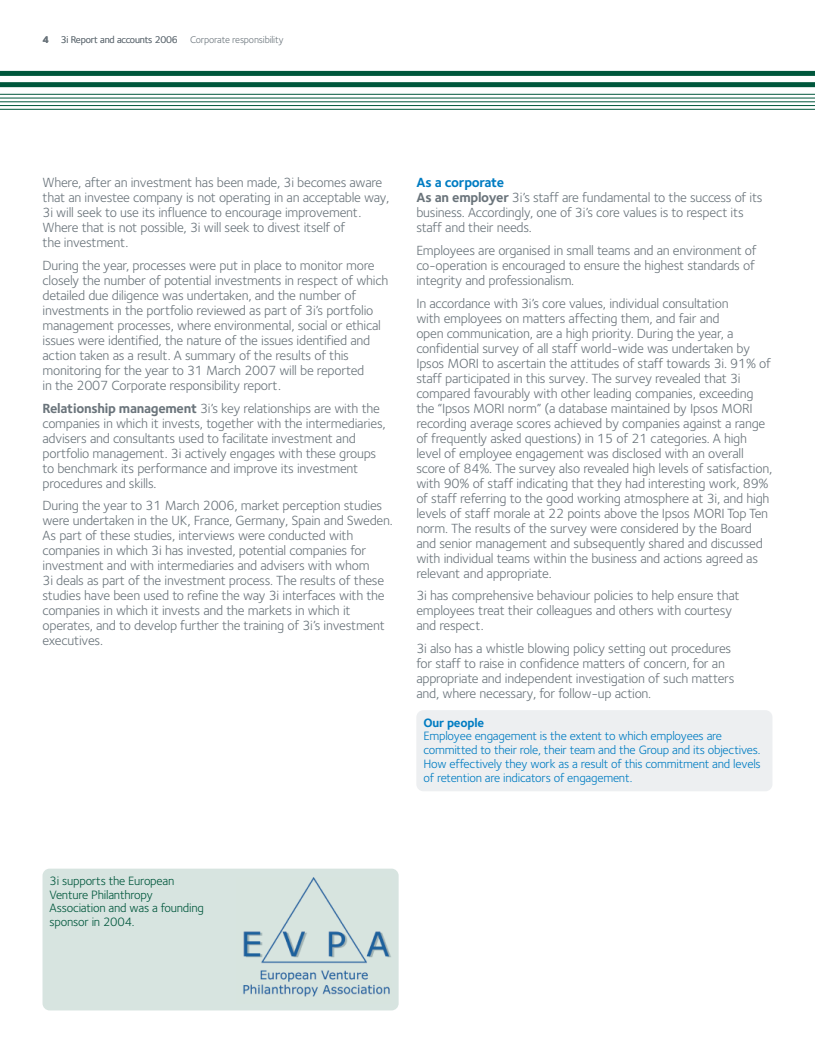
<style>
.page{position:relative;width:815px;height:1053px;background:#fff}
.page>*{position:absolute;margin:0;border:0;box-sizing:border-box;transform-origin:0 0}
.t1{font:13.75px/15px "Foundry Sterling";letter-spacing:-.02em;color:#6a747b}
.t2{font:12.5px/13.8px "Foundry Sterling";letter-spacing:-.02em;color:#007cc2}
.t3{font:12.5px/13.8px "Foundry Sterling";letter-spacing:-.02em;color:#00573c}
.t4{font:700 12.5px "Foundry Sterling";letter-spacing:-.02em;color:#007cc2}
.t5{font:10px "Foundry Sterling";letter-spacing:-.02em;color:#6a747b}
.t6{font:700 10px "Foundry Sterling";color:#6a747b}
.s1{font-weight:700}
.s2{font-weight:700;color:#007cc2}
</style>
<div class="page">
<div style="left:0;top:71px;width:815px;height:5px;background:#00573c"></div>
<div style="left:0;top:82px;width:815px;height:5px;background:#00573c"></div>
<hr style="left:0;top:94px;width:815px;height:1px;background:#00573c">
<hr style="left:0;top:98px;width:815px;height:1px;background:#00573c">
<hr style="left:0;top:101px;width:815px;height:1px;background:#00573c">
<hr style="left:0;top:105px;width:815px;height:1px;background:#00573c">
<hr style="left:0;top:109px;width:815px;height:1px;background:#00573c">
<div style="left:43px;top:868px;width:356px;height:142px;background:#d7e4e0;border-radius:7px"></div>
<img style="left:243px;top:877px;width:148px;height:120px">
<div style="left:416px;top:710px;width:356px;height:81px;background:#edeff1;border-radius:7px"></div>
<p class="t6" style="left:43px;top:36px;width:8px">4</p>
<p class="t5" style="left:61px;top:36px;width:224px">3i Report and accounts 2006 Corporate responsibility</p>
<p class="t1" style="left:43px;top:176px;width:348px">Where, after an investment has been made, 3i becomes aware that an investee company is not operating in an acceptable way, 3i will seek to use its influence to encourage improvement.<br>Where that is not possible, 3i will seek to divest itself of<br>the investment.</p>
<p class="t1" style="left:43px;top:259px;width:347px">During the year, processes were put in place to monitor more closely the number of potential investments in respect of which detailed due diligence was undertaken, and the number of investments in the portfolio reviewed as part of 3i’s portfolio management processes, where environmental, social or ethical issues were identified, the nature of the issues identified and action taken as a result. A summary of the results of this monitoring for the year to 31 March 2007 will be reported<br>in the 2007 Corporate responsibility report.</p>
<p class="t1" style="left:43px;top:401px;width:345px"><span class="s1">Relationship management</span> 3i’s key relationships are with the companies in which it invests, together with the intermediaries, advisers and consultants used to facilitate investment and portfolio management. 3i actively engages with these groups to benchmark its performance and improve its investment procedures and skills.</p>
<p class="t1" style="left:43px;top:499px;width:352px">During the year to 31 March 2006, market perception studies were undertaken in the UK, France, Germany, Spain and Sweden.<br>As part of these studies, interviews were conducted with companies in which 3i has invested, potential companies for investment and with intermediaries and advisers with whom<br>3i deals as part of the investment process. The results of these studies have been used to refine the way 3i interfaces with the companies in which it invests and the markets in which it operates, and to develop further the training of 3i’s investment executives.</p>
<p class="t1" style="left:416px;top:176px;width:348px"><span class="s2">As a corporate<br></span><span class="s1">As an employer</span> 3i’s staff are fundamental to the success of its business. Accordingly, one of 3i’s core values is to respect its staff and their needs.</p>
<p class="t1" style="left:416px;top:244px;width:342px">Employees are organised in small teams and an environment of co-operation is encouraged to ensure the highest standards of integrity and professionalism.</p>
<p class="t1" style="left:416px;top:296px;width:357px">In accordance with 3i’s core values, individual consultation<br>with employees on matters affecting them, and fair and<br>open communication, are a high priority. During the year, a confidential survey of all staff world-wide was undertaken by Ipsos MORI to ascertain the attitudes of staff towards 3i. 91% of staff participated in this survey. The survey revealed that 3i compared favourably with other leading companies, exceeding the “Ipsos MORI norm” (a database maintained by Ipsos MORI recording average scores achieved by companies against a range of frequently asked questions) in 15 of 21 categories. A high level of employee engagement was disclosed with an overall score of 84%. The survey also revealed high levels of satisfaction, with 90% of staff indicating that they had interesting work, 89% of staff referring to the good working atmosphere at 3i, and high levels of staff morale at 22 points above the Ipsos MORI Top Ten norm. The results of the survey were considered by the Board and senior management and subsequently shared and discussed with individual teams within the business and actions agreed as relevant and appropriate.</p>
<p class="t1" style="left:416px;top:589px;width:325px">3i has comprehensive behaviour policies to help ensure that employees treat their colleagues and others with courtesy and respect.</p>
<p class="t1" style="left:416px;top:641px;width:320px">3i also has a whistle blowing policy setting out procedures for staff to raise in confidence matters of concern, for an appropriate and independent investigation of such matters and, where necessary, for follow-up action.</p>
<p class="t4" style="left:423px;top:717px;width:62px">Our people</p>
<p class="t2" style="left:423px;top:730px;width:339px">Employee engagement is the extent to which employees are committed to their role, their team and the Group and its objectives.<br>How effectively they work as a result of this commitment and levels of retention are indicators of engagement.</p>
<p class="t3" style="left:50px;top:874px;width:156px">3i supports the European<br>Venture Philanthropy<br>Association and was a founding sponsor in 2004.</p>
</div>
